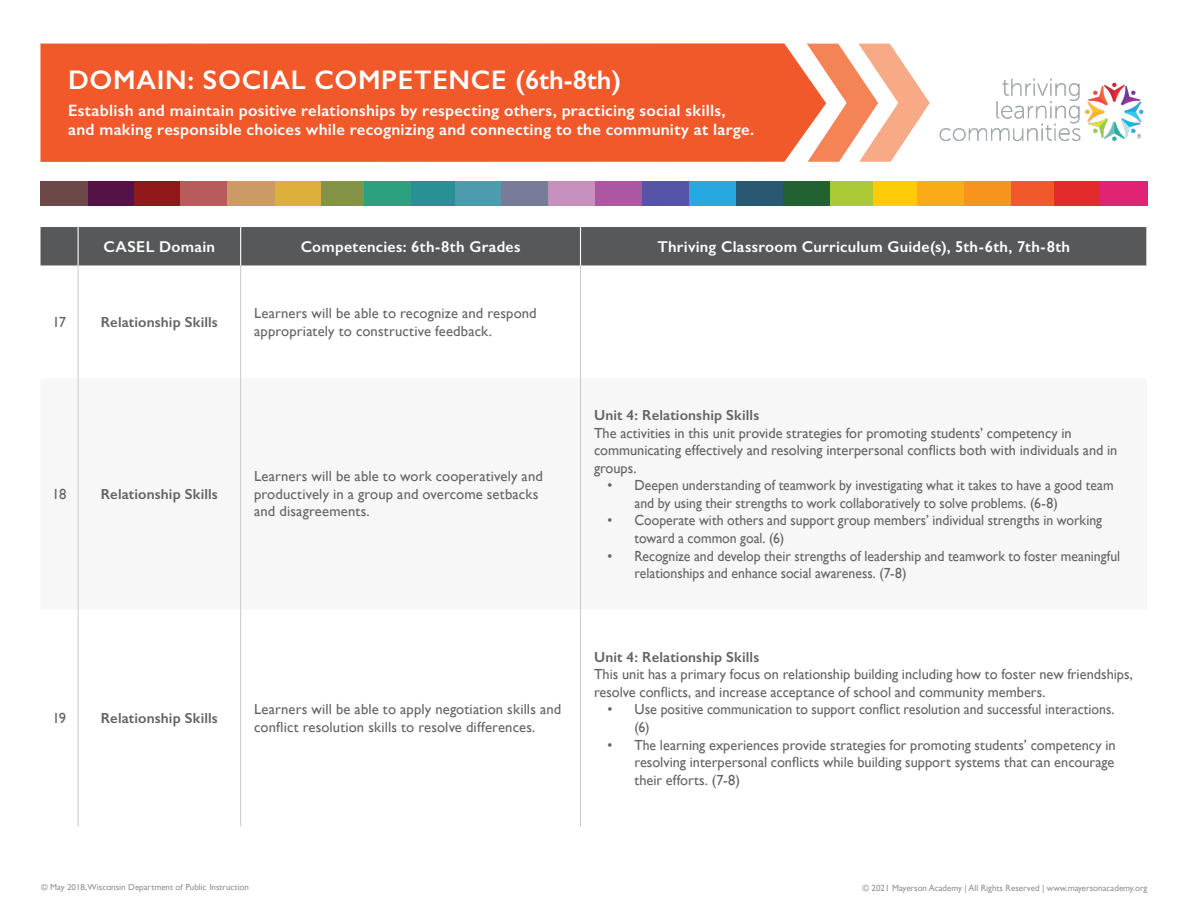
<style>
.page{position:relative;width:1188px;height:918px;background:#fff}
.page>*{position:absolute;margin:0;border:0;box-sizing:border-box;transform-origin:0 0}
.t1{font:600 27px "Gill Sans";letter-spacing:.025em;color:#fff}
.Standard_copy{font:600 16.5px/19.8px "Gill Sans";letter-spacing:.015em;color:#fff}
.Standard_copy-2{font:600 15.75px "Gill Sans";letter-spacing:.02em;color:#fff}
.Standard_copy-3{font:14.7px/17.5px "Gill Sans";color:#636366}
.Standard_copy-4{font:14.7px/17.5px "Gill Sans";color:#636366;scale:.94 1}
.Standard_copy-5{font:600 14.7px "Gill Sans";letter-spacing:.01em;color:#636366}
.t2{font:9px "Gill Sans";color:#636366}
</style>
<div class="page">
<div style="left:40px;top:227px;width:1106px;height:38px;background:#57585a"></div>
<hr style="left:240px;top:265px;width:1px;height:113px;background:#c7c8ca">
<hr style="left:580px;top:265px;width:1px;height:113px;background:#c7c8ca">
<hr style="left:240px;top:378px;width:1px;height:231px;background:#c7c8ca">
<hr style="left:580px;top:378px;width:1px;height:231px;background:#c7c8ca">
<hr style="left:240px;top:609px;width:1px;height:217px;background:#c7c8ca">
<hr style="left:580px;top:609px;width:1px;height:217px;background:#c7c8ca">
<hr style="left:78px;top:227px;width:1px;height:38px;background:#fff">
<hr style="left:240px;top:227px;width:1px;height:38px;background:#fff">
<hr style="left:580px;top:227px;width:1px;height:38px;background:#fff">
<hr style="left:78px;top:265px;width:1px;height:113px;background:#c7c8ca">
<hr style="left:78px;top:609px;width:1px;height:217px;background:#c7c8ca">
<hr style="left:78px;top:378px;width:1px;height:231px;background:#c7c8ca">
<div style="left:320px;top:182px;width:44px;height:24px;background:#839446"></div>
<div style="left:830px;top:182px;width:43px;height:24px;background:#aac934"></div>
<div style="left:873px;top:182px;width:44px;height:24px;background:#fecc08"></div>
<div style="left:1011px;top:182px;width:43px;height:24px;background:#f1592b"></div>
<div style="left:87px;top:182px;width:48px;height:24px;background:#541246"></div>
<div style="left:963px;top:182px;width:48px;height:24px;background:#f7941d"></div>
<div style="left:642px;top:182px;width:47px;height:24px;background:#5655a5"></div>
<div style="left:548px;top:182px;width:48px;height:24px;background:#c690bc"></div>
<div style="left:596px;top:182px;width:46px;height:24px;background:#ac57a1"></div>
<div style="left:410px;top:182px;width:46px;height:24px;background:#299096"></div>
<div style="left:917px;top:182px;width:46px;height:24px;background:#fbab18"></div>
<div style="left:274px;top:182px;width:46px;height:24px;background:#dcb13b"></div>
<div style="left:135px;top:182px;width:46px;height:24px;background:#90181b"></div>
<div style="left:181px;top:182px;width:46px;height:24px;background:#b85b5c"></div>
<div style="left:455px;top:182px;width:47px;height:24px;background:#4d9bad"></div>
<div style="left:1054px;top:182px;width:46px;height:24px;background:#e32b2d"></div>
<div style="left:227px;top:182px;width:47px;height:24px;background:#cc9a67"></div>
<div style="left:689px;top:182px;width:47px;height:24px;background:#28a8e0"></div>
<div style="left:40px;top:182px;width:48px;height:24px;background:#6c4848"></div>
<div style="left:736px;top:182px;width:47px;height:24px;background:#2a5772"></div>
<div style="left:364px;top:182px;width:46px;height:24px;background:#2ba17f"></div>
<div style="left:783px;top:182px;width:47px;height:24px;background:#226231"></div>
<div style="left:1100px;top:182px;width:48px;height:24px;background:#e12374"></div>
<div style="left:502px;top:182px;width:46px;height:24px;background:#767c98"></div>
<div style="left:40px;top:43px;width:786px;height:119px;background:#f1592b"></div>
<svg style="left:807px;top:44px;width:123px;height:118px"></svg>
<img style="left:939px;top:78px;width:205px;height:63px">
<p class="t1" style="left:68px;top:64px;width:555px">DOMAIN: SOCIAL COMPETENCE (6th-8th)</p>
<p class="Standard_copy" style="left:68px;top:100px;width:688px">Establish and maintain positive relationships by respecting others, practicing social skills, and making responsible choices while recognizing and connecting to the community at large.</p>
<p class="Standard_copy-2" style="left:104px;top:237px;width:113px">CASEL Domain</p>
<p class="Standard_copy-2" style="left:301px;top:237px;width:221px">Competencies: 6th-8th Grades</p>
<p class="Standard_copy-2" style="left:657px;top:237px;width:414px">Thriving Classroom Curriculum Guide(s), 5th-6th, 7th-8th</p>
<p class="Standard_copy-3" style="left:52px;top:313px;width:15px">17</p>
<p class="Standard_copy-5" style="left:101px;top:313px;width:119px">Relationship Skills</p>
<p class="Standard_copy-3" style="left:254px;top:304px;width:284px">Learners will be able to recognize and respond appropriately to constructive feedback.</p>
<p class="Standard_copy-3" style="left:52px;top:485px;width:16px">18</p>
<p class="Standard_copy-5" style="left:101px;top:485px;width:119px">Relationship Skills</p>
<p class="Standard_copy-3" style="left:254px;top:467px;width:290px">Learners will be able to work cooperatively and productively in a group and overcome setbacks and disagreements.</p>
<p class="Standard_copy-3" style="left:52px;top:709px;width:15px">19</p>
<p class="Standard_copy-5" style="left:101px;top:709px;width:119px">Relationship Skills</p>
<p class="Standard_copy-3" style="left:254px;top:700px;width:309px">Learners will be able to apply negotiation skills and conflict resolution skills to resolve differences.</p>
<p class="Standard_copy-5" style="left:594px;top:406px;width:167px">Unit 4: Relationship Skills</p>
<p class="Standard_copy-3" style="left:594px;top:424px;width:525px">The activities in this unit provide strategies for promoting students’ competency in communicating effectively and resolving interpersonal conflicts both with individuals and in groups.</p>
<p class="Standard_copy-4" style="left:634px;top:477px;width:511px;text-indent:-27px">• Deepen understanding of teamwork by investigating what it takes to have a good team and by using their strengths to work collaboratively to solve problems. (6-8)</p>
<p class="Standard_copy-4" style="left:634px;top:512px;width:499px;text-indent:-27px">• Cooperate with others and support group members’ individual strengths in working toward a common goal. (6)</p>
<p class="Standard_copy-4" style="left:634px;top:547px;width:518px;text-indent:-27px">• Recognize and develop their strengths of leadership and teamwork to foster meaningful relationships and enhance social awareness. (7-8)</p>
<p class="Standard_copy-5" style="left:594px;top:648px;width:167px">Unit 4: Relationship Skills</p>
<p class="Standard_copy-3" style="left:594px;top:665px;width:540px">This unit has a primary focus on relationship building including how to foster new friendships, resolve conflicts, and increase acceptance of school and community members.</p>
<p class="Standard_copy-3" style="left:634px;top:701px;width:481px;text-indent:-27px">• Use positive communication to support conflict resolution and successful interactions. (6)</p>
<p class="Standard_copy-4" style="left:634px;top:736px;width:513px;text-align:justify;text-indent:-27px">• The learning experiences provide strategies for promoting students’ competency in resolving interpersonal conflicts while building support systems that can encourage their efforts. (7-8)</p>
<p class="t2" style="left:41px;top:882px;width:209px">© May 2018,Wisconsin Department of Public Instruction</p>
<p class="t2" style="left:862px;top:882px;width:287px">© 2021 Mayerson Academy | All Rights Reserved | www.mayersonacademy.org</p>
</div>
